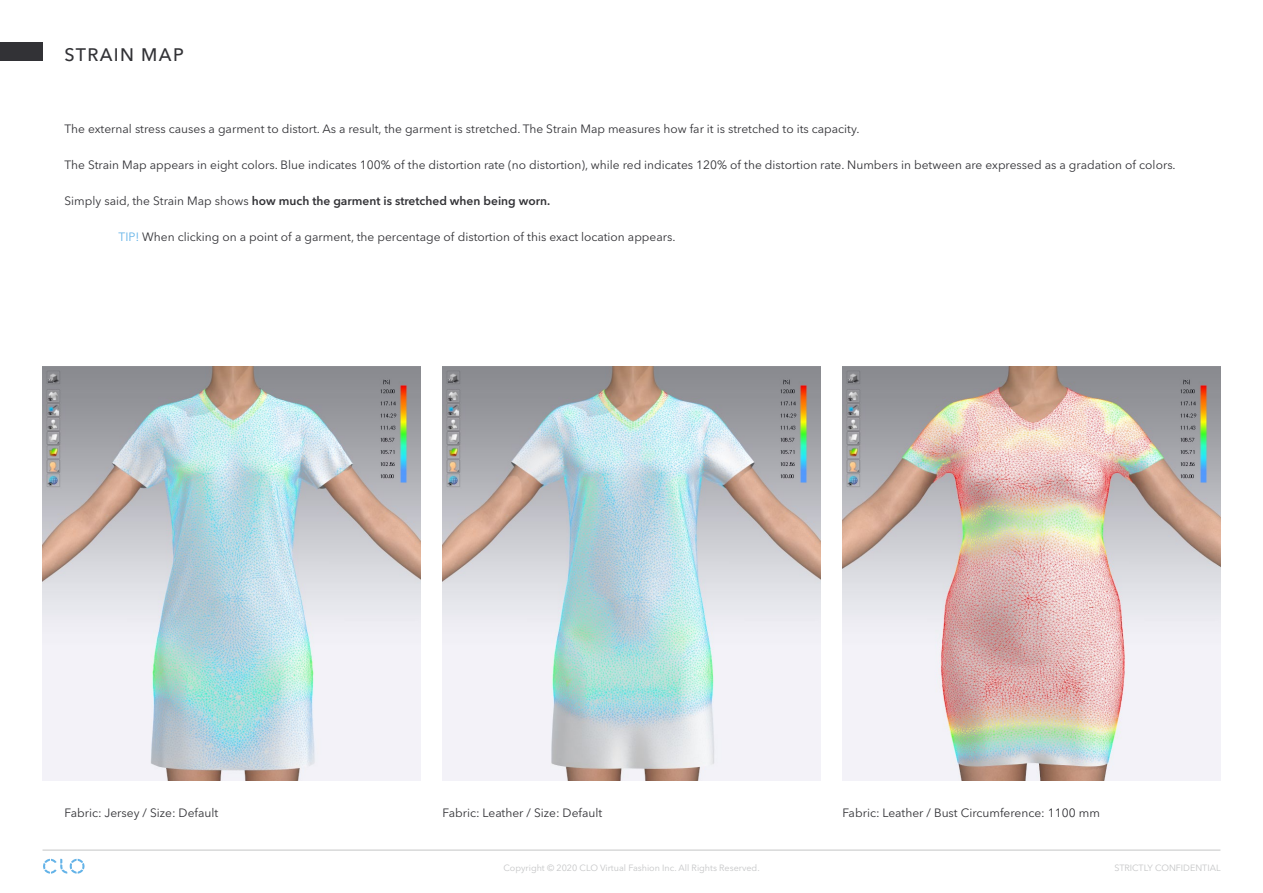
<style>
.page{position:relative;width:1263px;height:893px;background:#fff}
.page>*{position:absolute;margin:0;border:0;box-sizing:border-box;transform-origin:0 0}
.t1{font:500 18px "Avenir Next LT Pro";letter-spacing:.075em;color:#323236}
.t2{font:12px "Avenir Next LT Pro";color:#323236}
.t3{font:600 12px "Avenir Next LT Pro";color:#323236}
.t4{font:9px "Avenir Next LT Pro";color:#c4c5c6}
.s1{font-weight:400}
.s2{color:#64b3e8}
</style>
<div class="page">
<img style="left:43px;top:367px;width:377px;height:414px">
<img style="left:842px;top:367px;width:378px;height:414px">
<img style="left:442px;top:367px;width:378px;height:414px">
<svg style="left:43px;top:859px;width:42px;height:15px"></svg>
<div style="left:0;top:43px;width:43px;height:18px;background:#323236"></div>
<hr style="left:43px;top:850px;width:1177px;height:1px;background:#c4c5c6">
<h1 class="t1" style="left:65px;top:43px;width:121px">STRAIN MAP</h1>
<p class="t2" style="left:65px;top:121px;width:796px">The external stress causes a garment to distort. As a result, the garment is stretched. The Strain Map measures how far it is stretched to its capacity.</p>
<p class="t2" style="left:65px;top:157px;width:1113px">The Strain Map appears in eight colors. Blue indicates 100% of the distortion rate (no distortion), while red indicates 120% of the distortion rate. Numbers in between are expressed as a gradation of colors.</p>
<p class="t3" style="left:65px;top:193px;width:487px"><span class="s1">Simply said, the Strain Map shows</span> how much the garment is stretched when being worn.</p>
<p class="t2" style="left:119px;top:229px;width:558px"><span class="s2">TIP!</span> When clicking on a point of a garment, the percentage of distortion of this exact location appears.</p>
<p class="t2" style="left:65px;top:805px;width:155px">Fabric: Jersey / Size: Default</p>
<p class="t2" style="left:442px;top:805px;width:161px">Fabric: Leather / Size: Default</p>
<p class="t2" style="left:842px;top:805px;width:259px">Fabric: Leather / Bust Circumference: 1100 mm</p>
<p class="t4" style="left:503px;top:862px;width:258px">Copyright © 2020 CLO Virtual Fashion Inc. All Rights Reserved.</p>
<p class="t4" style="left:1114px;top:862px;width:108px">STRICTLY CONFIDENTIAL</p>
</div>
